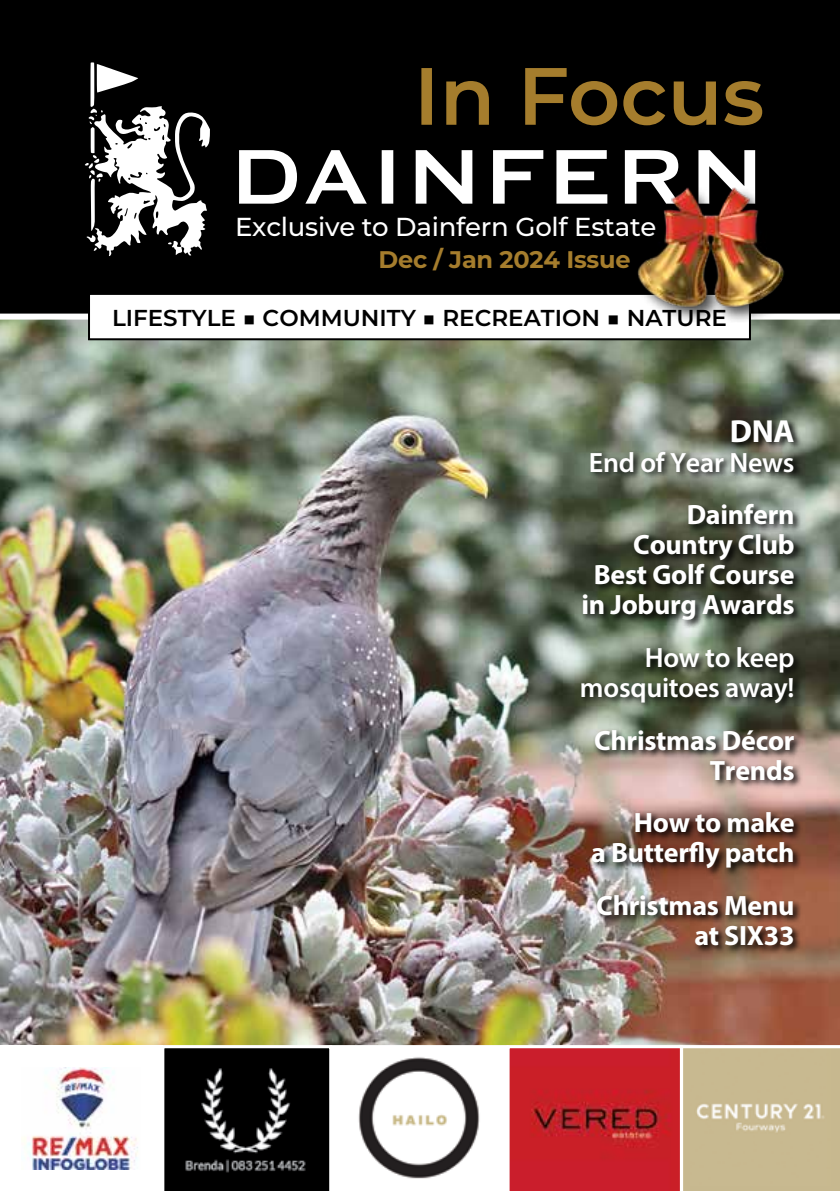
<style>
.page{position:relative;width:840px;height:1191px;background:#fff}
.page>*{position:absolute;margin:0;border:0;box-sizing:border-box;transform-origin:0 0}
.t1{font:700 32px "Myriad Pro";color:#fff}
.t2{font:700 28px/30px "Myriad Pro";letter-spacing:-.01em;color:#fff;text-align:right}
.t3{font:600 28px/30px "Myriad Pro";letter-spacing:-.01em;color:#fff;text-align:right}
.t4{font:500 26px "Montserrat";letter-spacing:-.01em;color:#fff}
.t5{font:700 24px "Montserrat";letter-spacing:-.01em;color:#a57d2d}
.t6{font:600 23px "Montserrat";color:#000}
.s1{font-weight:500}
</style>
<div class="page">
<div style="left:0;top:0;width:839px;height:1191px;background:#000"></div>
<img style="left:0;top:313px;width:839px;height:732px">
<svg style="left:421px;top:68px;width:340px;height:57px"></svg>
<svg style="left:85px;top:62px;width:125px;height:194px"></svg>
<svg style="left:239px;top:150px;width:58px;height:54px"></svg>
<svg style="left:305px;top:150px;width:61px;height:54px"></svg>
<svg style="left:381px;top:150px;width:12px;height:54px"></svg>
<svg style="left:415px;top:150px;width:57px;height:54px"></svg>
<svg style="left:493px;top:150px;width:50px;height:54px"></svg>
<svg style="left:556px;top:150px;width:51px;height:54px"></svg>
<svg style="left:624px;top:150px;width:55px;height:54px"></svg>
<svg style="left:698px;top:150px;width:56px;height:35px"></svg>
<div style="left:88px;top:293px;width:662px;height:47px;background:#fff;border:2px solid #000"></div>
<img style="left:578px;top:418px;width:224px;height:536px">
<svg style="left:162px;top:1045px;width:677px;height:146px"></svg>
<div style="left:634px;top:185px;width:166px;height:140px;background:#000;opacity:.7"></div>
<img style="left:628px;top:187px;width:160px;height:120px">
<div style="left:0;top:1045px;width:162px;height:146px;background:#fff"></div>
<img style="left:23px;top:1067px;width:115px;height:102px">
<p class="t4" style="left:235px;top:208px;width:423px">Exclusive to Dainfern Golf Estate</p>
<p class="t5" style="left:378px;top:242px;width:253px">Dec / Jan 2024 Issue</p>
<p class="t6" style="left:112px;top:301px;width:616px">LIFESTYLE <span class="s1">■</span> COMMUNITY <span class="s1">■</span> RECREATION <span class="s1">■</span> NATURE</p>
<p class="t1" style="left:729px;top:410px;width:66px">DNA</p>
<p class="t3" style="left:588px;top:446px;width:207px">End of Year News</p>
<p class="t2" style="left:581px;top:499px;width:214px">Dainfern<br>Country Club<br>Best Golf Course in Joburg Awards</p>
<p class="t3" style="left:579px;top:642px;width:216px">How to keep mosquitoes away!</p>
<p class="t2" style="left:593px;top:724px;width:202px">Christmas Décor<br>Trends</p>
<p class="t2" style="left:591px;top:807px;width:205px">How to make<br>a Butterfly patch</p>
<p class="t2" style="left:596px;top:889px;width:200px">Christmas Menu at SIX33</p>
</div>
